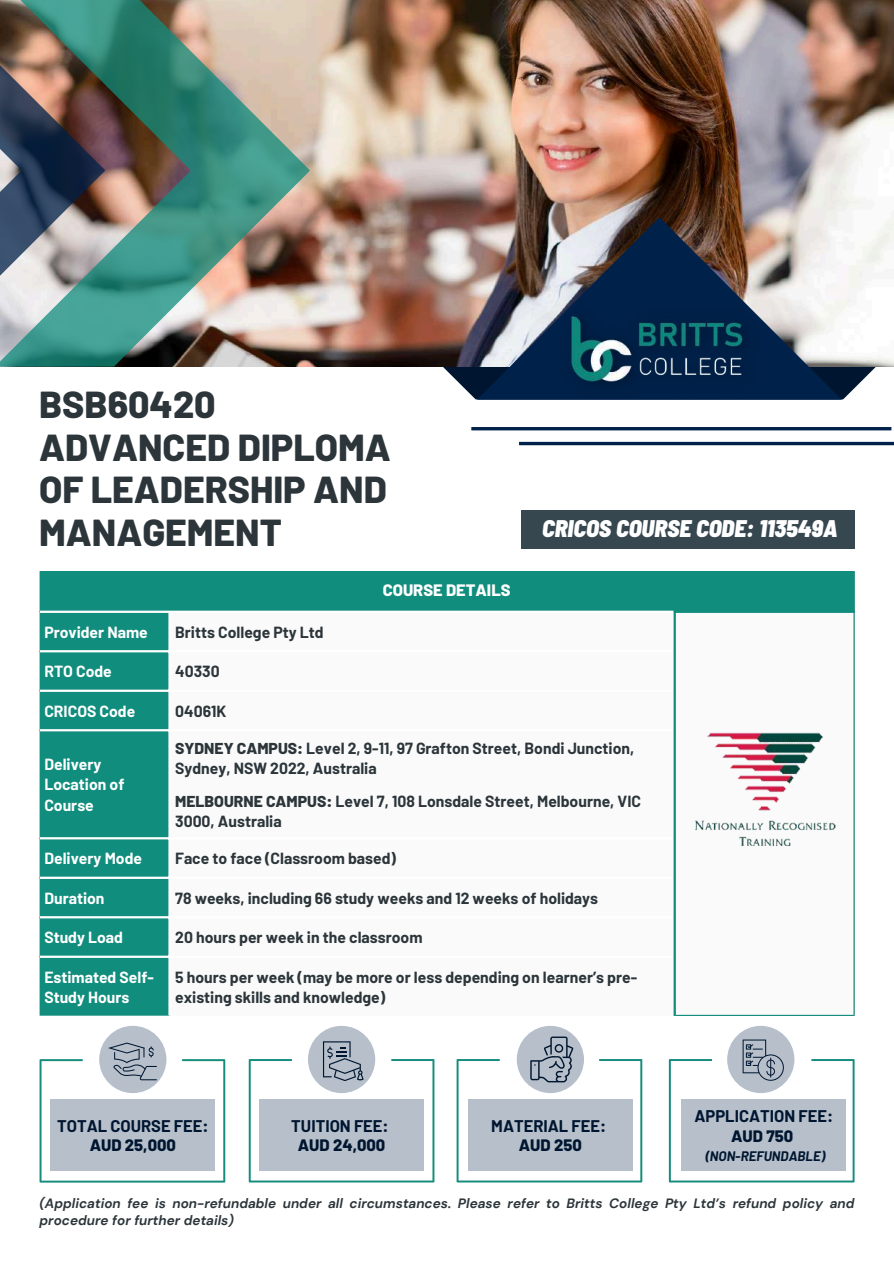
<style>
.page{position:relative;width:894px;height:1264px;background:#fff}
.page>*{position:absolute;margin:0;border:0;box-sizing:border-box;transform-origin:0 0}
.t1{font:800 37.5px/42.8px "Barlow";color:#2b353a}
.t2{font:italic 900 semi-condensed 24px "Barlow";color:#fff}
.t3{font:700 16.5px "Barlow";color:#001630}
.t4{font:800 16.5px "Barlow";color:#001630}
.t5{font:800 16.5px "Barlow";color:#fff}
.t6{font:700 15.75px/20.2px "Barlow";color:#2b353a}
.t7{font:700 15.75px/20.2px "Barlow";color:#fff}
.t8{font:italic 700 13.5px/16.8px "DM Sans";color:#2b353a}
.t9{font:italic 700 13.5px "Barlow";color:#001630}
.s1{font-weight:800}
</style>
<div class="page">
<svg style="left:443px;top:367px;width:433px;height:32px"></svg>
<img style="left:0;top:0;width:893px;height:367px">
<img style="left:0;top:0;width:310px;height:366px">
<div style="left:521px;top:510px;width:333px;height:38px;background:#364750"></div>
<hr style="left:471px;top:427px;width:420px;height:3px;background:#002149">
<hr style="left:519px;top:442px;width:374px;height:3px;background:#002149">
<svg style="left:99px;top:1025px;width:67px;height:68px"></svg>
<svg style="left:308px;top:1025px;width:67px;height:68px"></svg>
<svg style="left:516px;top:1025px;width:68px;height:68px"></svg>
<svg style="left:727px;top:1025px;width:67px;height:68px"></svg>
<svg style="left:40px;top:1042px;width:185px;height:140px"></svg>
<svg style="left:249px;top:1041px;width:185px;height:141px"></svg>
<svg style="left:668px;top:1039px;width:186px;height:143px"></svg>
<svg style="left:456px;top:1036px;width:186px;height:146px"></svg>
<div style="left:50px;top:1099px;width:165px;height:72px;background:#b6bfca"></div>
<div style="left:259px;top:1099px;width:165px;height:72px;background:#b6bfca"></div>
<div style="left:468px;top:1099px;width:164px;height:72px;background:#b6bfca"></div>
<div style="left:681px;top:1099px;width:165px;height:72px;background:#b6bfca"></div>
<img style="left:477px;top:217px;width:364px;height:182px">
<img style="left:560px;top:301px;width:203px;height:99px">
<div style="left:40px;top:571px;width:813px;height:444px;background:#108d7d"></div>
<svg style="left:171px;top:613px;width:682px;height:402px"></svg>
<hr style="left:853px;top:571px;width:1px;height:443px;background:#108d7d">
<hr style="left:675px;top:1014px;width:179px;height:1px;background:#108d7d">
<hr style="left:168px;top:613px;width:3px;height:402px;background:#fff">
<hr style="left:40px;top:610px;width:633px;height:3px;background:#fff">
<hr style="left:40px;top:650px;width:633px;height:2px;background:#fff">
<hr style="left:40px;top:689px;width:633px;height:3px;background:#fff">
<hr style="left:40px;top:729px;width:633px;height:2px;background:#fff">
<hr style="left:40px;top:837px;width:633px;height:2px;background:#fff">
<hr style="left:40px;top:876px;width:633px;height:2px;background:#fff">
<hr style="left:40px;top:916px;width:633px;height:2px;background:#fff">
<hr style="left:40px;top:955px;width:633px;height:2px;background:#fff">
<hr style="left:673px;top:613px;width:2px;height:402px;background:#108d7d">
<hr style="left:673px;top:610px;width:181px;height:3px;background:#108d7d">
<img style="left:688px;top:732px;width:153px;height:115px">
<h1 class="t1" style="left:39px;top:381px;width:353px">BSB60420<br>ADVANCED DIPLOMA<br>OF LEADERSHIP AND<br>MANAGEMENT</h1>
<p class="t7" style="left:44px;top:621px;width:105px">Provider Name</p>
<p class="t6" style="left:175px;top:621px;width:150px">Britts College Pty Ltd</p>
<p class="t7" style="left:44px;top:660px;width:69px">RTO Code</p>
<p class="t6" style="left:175px;top:660px;width:46px">40330</p>
<p class="t7" style="left:44px;top:700px;width:92px">CRICOS Code</p>
<p class="t6" style="left:175px;top:700px;width:53px">04061K</p>
<p class="t5" style="left:382px;top:579px;width:129px">COURSE DETAILS</p>
<h2 class="t2" style="left:542px;top:513px;width:297px">CRICOS COURSE CODE: 113549A</h2>
<p class="t7" style="left:44px;top:753px;width:82px">Delivery<br>Location of<br>Course</p>
<p class="t6" style="left:175px;top:737px;width:460px"><span class="s1">SYDNEY CAMPUS:</span> Level 2, 9-11, 97 Grafton Street, Bondi Junction,<br>Sydney, NSW 2022, Australia</p>
<p class="t6" style="left:175px;top:790px;width:467px"><span class="s1">MELBOURNE CAMPUS:</span> Level 7, 108 Lonsdale Street, Melbourne, VIC<br>3000, Australia</p>
<p class="t7" style="left:44px;top:847px;width:99px">Delivery Mode</p>
<p class="t6" style="left:175px;top:847px;width:222px">Face to face (Classroom based)</p>
<p class="t7" style="left:44px;top:887px;width:62px">Duration</p>
<p class="t6" style="left:175px;top:887px;width:424px">78 weeks, including 66 study weeks and 12 weeks of holidays</p>
<p class="t7" style="left:44px;top:926px;width:80px">Study Load</p>
<p class="t6" style="left:175px;top:926px;width:249px">20 hours per week in the classroom</p>
<p class="t7" style="left:44px;top:966px;width:111px">Estimated Self-<br>Study Hours</p>
<p class="t6" style="left:175px;top:966px;width:463px">5 hours per week (may be more or less depending on learner’s pre&shy;existing skills and knowledge)</p>
<p class="t3" style="left:57px;top:1115px;width:153px">TOTAL COURSE FEE:</p>
<p class="t4" style="left:90px;top:1134px;width:88px">AUD 25,000</p>
<p class="t3" style="left:291px;top:1115px;width:99px">TUITION FEE:</p>
<p class="t4" style="left:298px;top:1134px;width:89px">AUD 24,000</p>
<p class="t3" style="left:491px;top:1115px;width:116px">MATERIAL FEE:</p>
<p class="t4" style="left:518px;top:1134px;width:65px">AUD 250</p>
<p class="t3" style="left:694px;top:1105px;width:140px">APPLICATION FEE:</p>
<p class="t4" style="left:731px;top:1125px;width:63px">AUD 750</p>
<p class="t9" style="left:705px;top:1147px;width:121px">(NON-REFUNDABLE)</p>
<p class="t8" style="left:40px;top:1194px;width:816px">(Application fee is non-refundable under all circumstances. Please refer to Britts College Pty Ltd’s refund policy and procedure for further details)</p>
</div>
